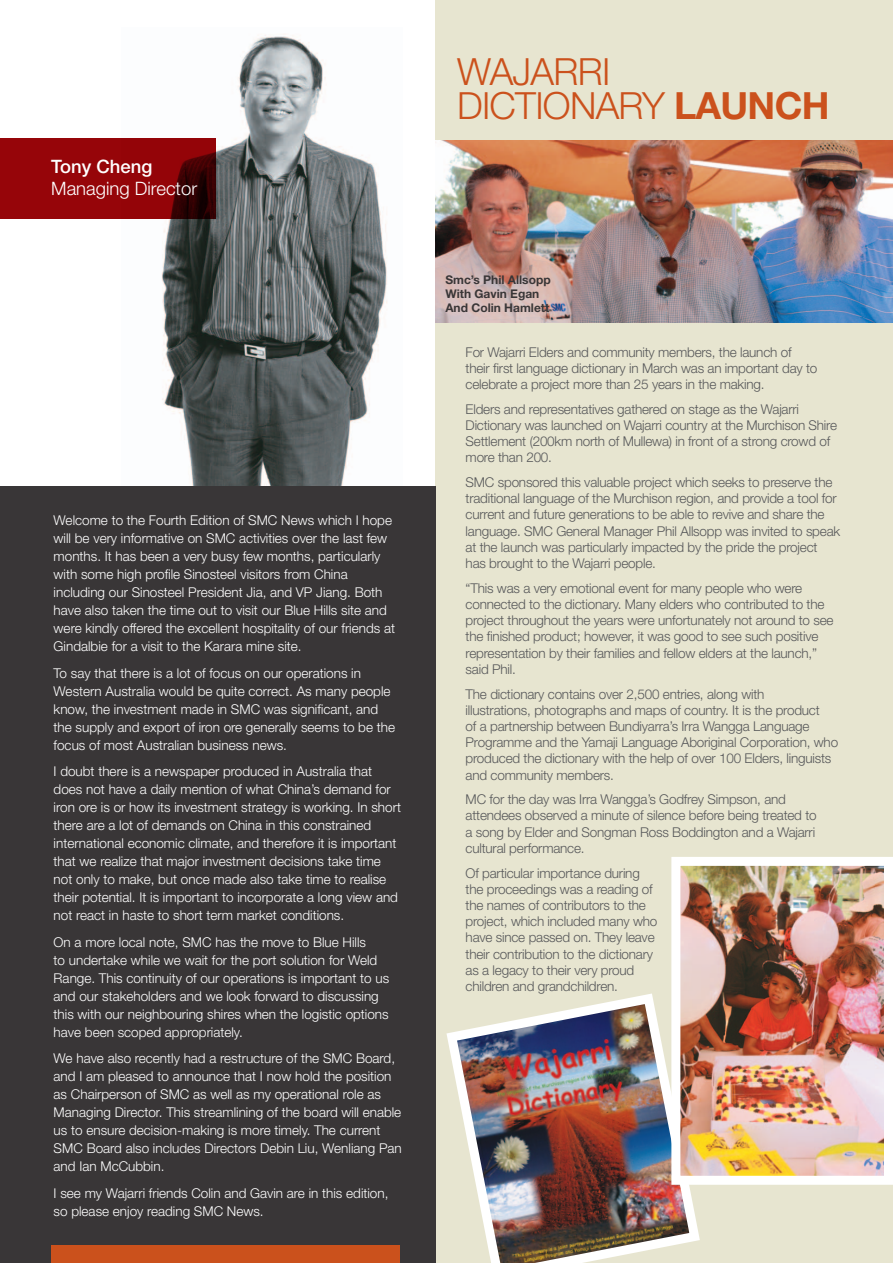
<style>
.page{position:relative;width:893px;height:1263px;background:#fff}
.page>*{position:absolute;margin:0;border:0;box-sizing:border-box;transform-origin:0 0}
.t1{font:300 37.5px/34.5px "Helvetica Neue";letter-spacing:-.02em;color:#cb511c}
.t2{font:300 18.45px/22.2px "Helvetica Neue";color:#fff}
.t3{font:300 13.5px/18px "Helvetica Neue";color:#fff}
.t4{font:300 13.5px/16.2px "Helvetica Neue";letter-spacing:-.015em;color:#57585a}
.t5{font:700 12px/14.4px "Helvetica Neue";color:#393637}
.s1{font-weight:500}
.s2{font-weight:700}
</style>
<div class="page">
<div style="left:436px;top:0;width:457px;height:1263px;background:#e7e5d0"></div>
<img style="left:436px;top:141px;width:457px;height:181px">
<img style="left:121px;top:34px;width:281px;height:453px">
<div style="left:0;top:487px;width:436px;height:776px;background:#393637"></div>
<div style="left:0;top:138px;width:216px;height:81px;background:#960509"></div>
<div style="left:51px;top:1246px;width:349px;height:17px;background:#cb511c"></div>
<img style="left:446px;top:993px;width:254px;height:270px">
<img style="left:681px;top:867px;width:202px;height:308px">
<div style="left:671px;top:857px;width:222px;height:328px;border:9px solid #fff"></div>
<p class="t2" style="left:51px;top:155px;width:147px"><span class="s1">Tony Cheng<br></span>Managing Director</p>
<p class="t3" style="left:54px;top:511px;width:343px">Welcome to the Fourth Edition of SMC News which I hope will be very informative on SMC activities over the last few months. It has been a very busy few months, particularly with some high profile Sinosteel visitors from China including our Sinosteel President Jia, and VP Jiang. Both have also taken the time out to visit our Blue Hills site and were kindly offered the excellent hospitality of our friends at Gindalbie for a visit to the Karara mine site.</p>
<p class="t3" style="left:54px;top:664px;width:343px">To say that there is a lot of focus on our operations in Western Australia would be quite correct. As many people know, the investment made in SMC was significant, and the supply and export of iron ore generally seems to be the focus of most Australian business news.</p>
<p class="t3" style="left:54px;top:762px;width:349px">I doubt there is a newspaper produced in Australia that does not have a daily mention of what China’s demand for iron ore is or how its investment strategy is working. In short there are a lot of demands on China in this constrained international economic climate, and therefore it is important that we realize that major investment decisions take time not only to make, but once made also take time to realise their potential. It is important to incorporate a long view and not react in haste to short term market conditions.</p>
<p class="t3" style="left:54px;top:933px;width:337px">On a more local note, SMC has the move to Blue Hills<br>to undertake while we wait for the port solution for Weld Range. This continuity of our operations is important to us and our stakeholders and we look forward to discussing this with our neighbouring shires when the logistic options have been scoped appropriately.</p>
<p class="t3" style="left:54px;top:1049px;width:350px">We have also recently had a restructure of the SMC Board, and I am pleased to announce that I now hold the position as Chairperson of SMC as well as my operational role as Managing Director. This streamlining of the board will enable us to ensure decision-making is more timely. The current SMC Board also includes Directors Debin Liu, Wenliang Pan and Ian McCubbin.</p>
<p class="t3" style="left:54px;top:1184px;width:336px">I see my Wajarri friends Colin and Gavin are in this edition, so please enjoy reading SMC News.</p>
<p class="t1" style="left:457px;top:53px;width:374px">WAJARRI<br>DICTIONARY <span class="s2">LAUNCH</span></p>
<p class="t5" style="left:445px;top:272px;width:107px">Smc’s Phil Allsopp<br>With Gavin Egan<br>And Colin Hamlett</p>
<p class="t4" style="left:466px;top:343px;width:353px">For Wajarri Elders and community members, the launch of their first language dictionary in March was an important day to celebrate a project more than 25 years in the making.</p>
<p class="t4" style="left:466px;top:401px;width:373px">Elders and representatives gathered on stage as the Wajarri Dictionary was launched on Wajarri country at the Murchison Shire Settlement (200km north of Mullewa) in front of a strong crowd of more than 200.</p>
<p class="t4" style="left:466px;top:474px;width:376px">SMC sponsored this valuable project which seeks to preserve the traditional language of the Murchison region, and provide a tool for current and future generations to be able to revive and share the language. SMC General Manager Phil Allsopp was invited to speak at the launch was particularly impacted by the pride the project has brought to the Wajarri people.</p>
<p class="t4" style="left:466px;top:580px;width:369px">“This was a very emotional event for many people who were connected to the dictionary. Many elders who contributed to the project throughout the years were unfortunately not around to see the finished product; however, it was good to see such positive representation by their families and fellow elders at the launch,” said Phil.</p>
<p class="t4" style="left:466px;top:685px;width:374px">The dictionary contains over 2,500 entries, along with<br>illustrations, photographs and maps of country. It is the product<br>of a partnership between Bundiyarra’s Irra Wangga Language Programme and the Yamaji Language Aboriginal Corporation, who produced the dictionary with the help of over 100 Elders, linguists and community members.</p>
<p class="t4" style="left:466px;top:791px;width:353px">MC for the day was Irra Wangga’s Godfrey Simpson, and attendees observed a minute of silence before being treated to a song by Elder and Songman Ross Boddington and a Wajarri cultural performance.</p>
<p class="t4" style="left:466px;top:864px;width:193px">Of particular importance during the proceedings was a reading of the names of contributors to the project, which included many who have since passed on. They leave their contribution to the dictionary as a legacy to their very proud children and grandchildren.</p>
</div>
